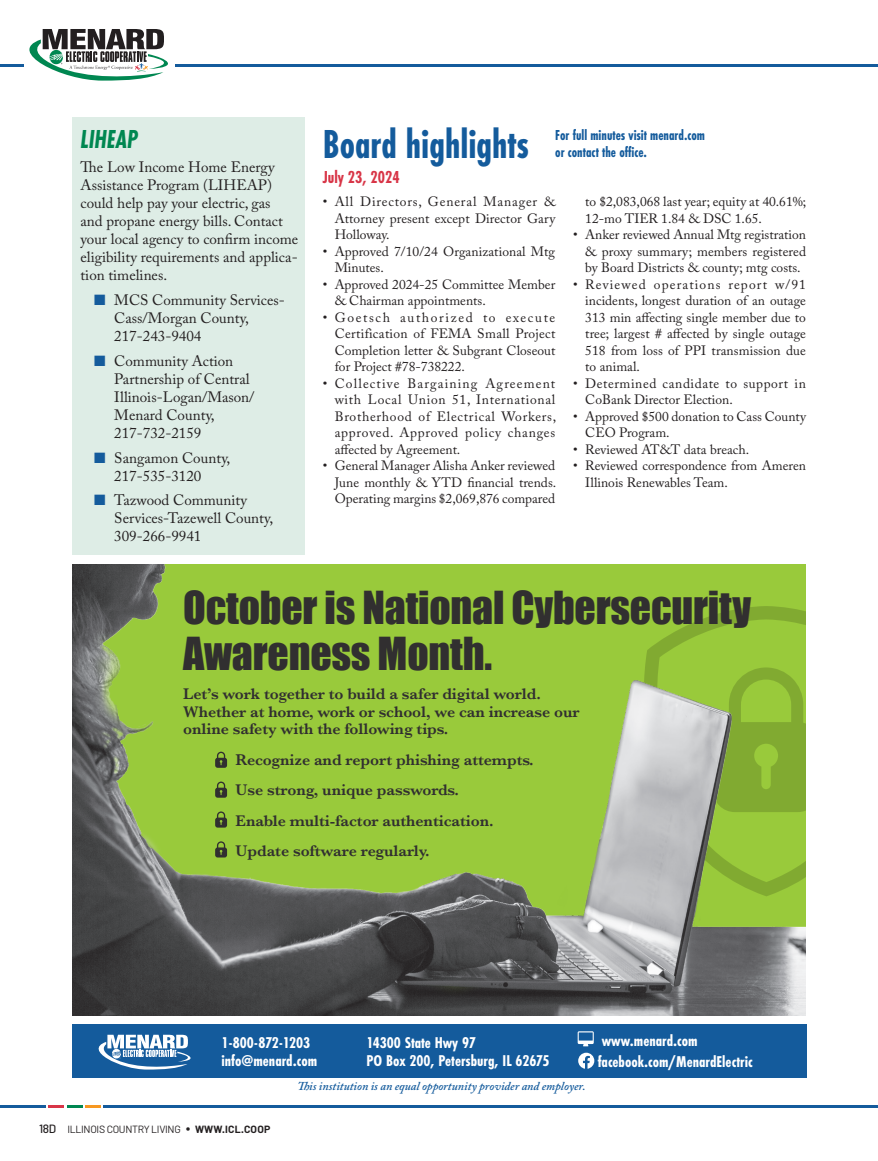
<style>
.page{position:relative;width:878px;height:1161px;background:#fff}
.page>*{position:absolute;margin:0;border:0;box-sizing:border-box;transform-origin:0 0}
.t1{font:700 42px "Futura PT Cond";color:#145b9c;scale:.93 1}
.t2{font:41.85px/45.9px "Impact";letter-spacing:-.005em;color:#312f30}
.t3{font:italic 700 27px "Futura PT Cond";color:#008751;scale:.93 1}
.t4{font:700 18px "Futura PT Cond";color:#d83547;scale:.93 1}
.t5{font:700 16.2px/18px "Futura PT Cond";color:#fff}
.t6{font:600 16.05px/30.6px "Baskerville";letter-spacing:-.005em;color:#312f30}
.t7{font:15px/18px "Adobe Caslon Pro";color:#231f20}
.t8{font:700 15px/16.5px "Futura PT Cond";color:#145b9c;scale:.93 1}
.t9{font:13.5px/16.5px "Adobe Caslon Pro";color:#231f20;text-align:justify}
.t10{font:13.5px/16.5px "Adobe Caslon Pro";letter-spacing:.04em;color:#231f20}
.t11{font:italic 600 12px "Adobe Caslon Pro";color:#145b9c}
.t12{font:10.5px "Barlow";letter-spacing:-.03em;color:#231f20}
.s1{color:#145b9c}
.s2{font-weight:500;font-size:12px}
.s3{font-size:15px}
.s4{font-weight:700}
</style>
<div class="page">
<div style="left:72px;top:117px;width:232px;height:438px;background:#deede6"></div>
<div style="left:72px;top:1025px;width:734px;height:53px;background:#145b9c"></div>
<svg style="left:98px;top:1035px;width:93px;height:35px"></svg>
<svg style="left:577px;top:1031px;width:16px;height:15px"></svg>
<svg style="left:578px;top:1053px;width:16px;height:16px"></svg>
<img style="left:72px;top:564px;width:733px;height:452px">
<svg style="left:215px;top:752px;width:12px;height:16px"></svg>
<svg style="left:215px;top:782px;width:12px;height:16px"></svg>
<svg style="left:215px;top:811px;width:12px;height:17px"></svg>
<svg style="left:215px;top:841px;width:12px;height:17px"></svg>
<hr style="left:176px;top:64px;width:702px;height:3px;background:#145b9c">
<hr style="left:0;top:64px;width:24px;height:3px;background:#145b9c">
<hr style="left:85px;top:1105px;width:16px;height:3px;background:#f79821">
<hr style="left:103px;top:1105px;width:775px;height:3px;background:#145b9c">
<hr style="left:48px;top:1105px;width:16px;height:3px;background:#d83547">
<hr style="left:0;top:1105px;width:46px;height:3px;background:#145b9c">
<hr style="left:67px;top:1105px;width:15px;height:3px;background:#008751">
<svg style="left:29px;top:29px;width:147px;height:52px"></svg>
<h3 class="t3" style="left:80px;top:123px;width:63px">LIHEAP</h3>
<p class="t7" style="left:80px;top:158px;width:219px">The Low Income Home Energy<br>Assistance Program (LIHEAP) could help pay your electric, gas<br>and propane energy bills. Contact your local agency to confirm income eligibility requirements and applica&shy;tion timelines.</p>
<p class="t7" style="left:114px;top:291px;width:172px;text-indent:-20px"><span class="s1">■</span> MCS Community Services-<br>Cass/Morgan County,<br>217-243-9404</p>
<p class="t7" style="left:114px;top:352px;width:142px;text-indent:-20px"><span class="s1">■</span> Community Action<br>Partnership of Central<br>Illinois-Logan/Mason/<br>Menard County,<br>217-732-2159</p>
<p class="t7" style="left:94px;top:448px;width:138px;text-align:center"><span class="s1">■</span> Sangamon County,<br>217-535-3120</p>
<p class="t7" style="left:114px;top:491px;width:160px;text-indent:-20px"><span class="s1">■</span> Tazwood Community<br>Services-Tazewell County,<br>309-266-9941</p>
<h1 class="t1" style="left:323px;top:120px;width:223px">Board highlights</h1>
<p class="t8" style="left:555px;top:127px;width:162px">For full minutes visit menard.com or contact the office.</p>
<h3 class="t4" style="left:323px;top:167px;width:84px">July 23, 2024</h3>
<p class="t9" style="left:335px;top:193px;width:222px;text-indent:-12px">• All Directors, General Manager &amp; Attorney present except Director Gary Holloway.</p>
<p class="t9" style="left:335px;top:243px;width:222px;text-indent:-12px">• Approved 7/10/24 Organizational Mtg<br>Minutes.</p>
<p class="t9" style="left:335px;top:276px;width:222px;text-indent:-12px">• Approved 2024-25 Committee Member &amp; Chairman appointments.</p>
<p class="t9" style="left:335px;top:309px;width:222px;text-indent:-12px">• Goetsch authorized to execute Certification of FEMA Small Project Completion letter &amp; Subgrant Closeout for Project #78-738222.</p>
<p class="t9" style="left:335px;top:375px;width:223px;text-indent:-12px">• Collective Bargaining Agreement with Local Union 51, International Brotherhood of Electrical Workers, approved. Approved policy changes affected by Agreement.</p>
<p class="t9" style="left:335px;top:457px;width:223px;text-indent:-12px">• General Manager Alisha Anker reviewed June monthly &amp; YTD financial trends.<br>Operating margins $2,069,876 compared</p>
<p class="t9" style="left:585px;top:193px;width:222px">to $2,083,068 last year; equity at 40.61%;<br>12-mo TIER 1.84 &amp; DSC 1.65.</p>
<p class="t9" style="left:585px;top:226px;width:222px;text-indent:-12px">• Anker reviewed Annual Mtg registration &amp; proxy summary; members registered by Board Districts &amp; county; mtg costs.</p>
<p class="t9" style="left:585px;top:276px;width:222px;text-indent:-12px">• Reviewed operations report w/91 incidents, longest duration of an outage 313 min affecting single member due to tree; largest # affected by single outage 518 from loss of PPI transmission due to animal.</p>
<p class="t10" style="left:585px;top:375px;width:222px;text-indent:-12px">• Determined candidate to support in<br>CoBank Director Election.</p>
<p class="t9" style="left:585px;top:408px;width:222px;text-indent:-12px">• Approved $500 donation to Cass County<br>CEO Program.</p>
<p class="t9" style="left:573px;top:441px;width:177px">• Reviewed AT&amp;T data breach.</p>
<p class="t9" style="left:585px;top:457px;width:222px;text-indent:-12px">• Reviewed correspondence from Ameren<br>Illinois Renewables Team.</p>
<h2 class="t2" style="left:183px;top:583px;width:569px">October is National Cybersecurity<br>Awareness Month.</h2>
<p class="t6" style="left:183px;top:685px;width:398px;line-height:17.4px">Let’s work together to build a safer digital world.<br>Whether at home, work or school, we can increase our online safety with the following tips.</p>
<p class="t6" style="left:235px;top:744px;width:300px">Recognize and report phishing attempts.<br>Use strong, unique passwords.<br>Enable multi-factor authentication.<br>Update software regularly.</p>
<p class="t5" style="left:366px;top:1033px;width:185px">14300 State Hwy 97<br>PO Box 200, Petersburg, IL 62675</p>
<p class="t5" style="left:221px;top:1033px;width:97px">1-800-872-1203 info@menard.com</p>
<p class="t11" style="left:297px;top:1079px;width:289px">This institution is an equal opportunity provider and employer.</p>
<p class="t12" style="left:39px;top:1123px;width:233px"><span class="s2">18D</span> ILLINOIS COUNTRY LIVING <span class="s3">•</span> <span class="s4">WWW.ICL.COOP</span></p>
<p class="t5" style="left:597px;top:1031px;width:156px;line-height:21px">www.menard.com facebook.com/MenardElectric</p>
</div>
